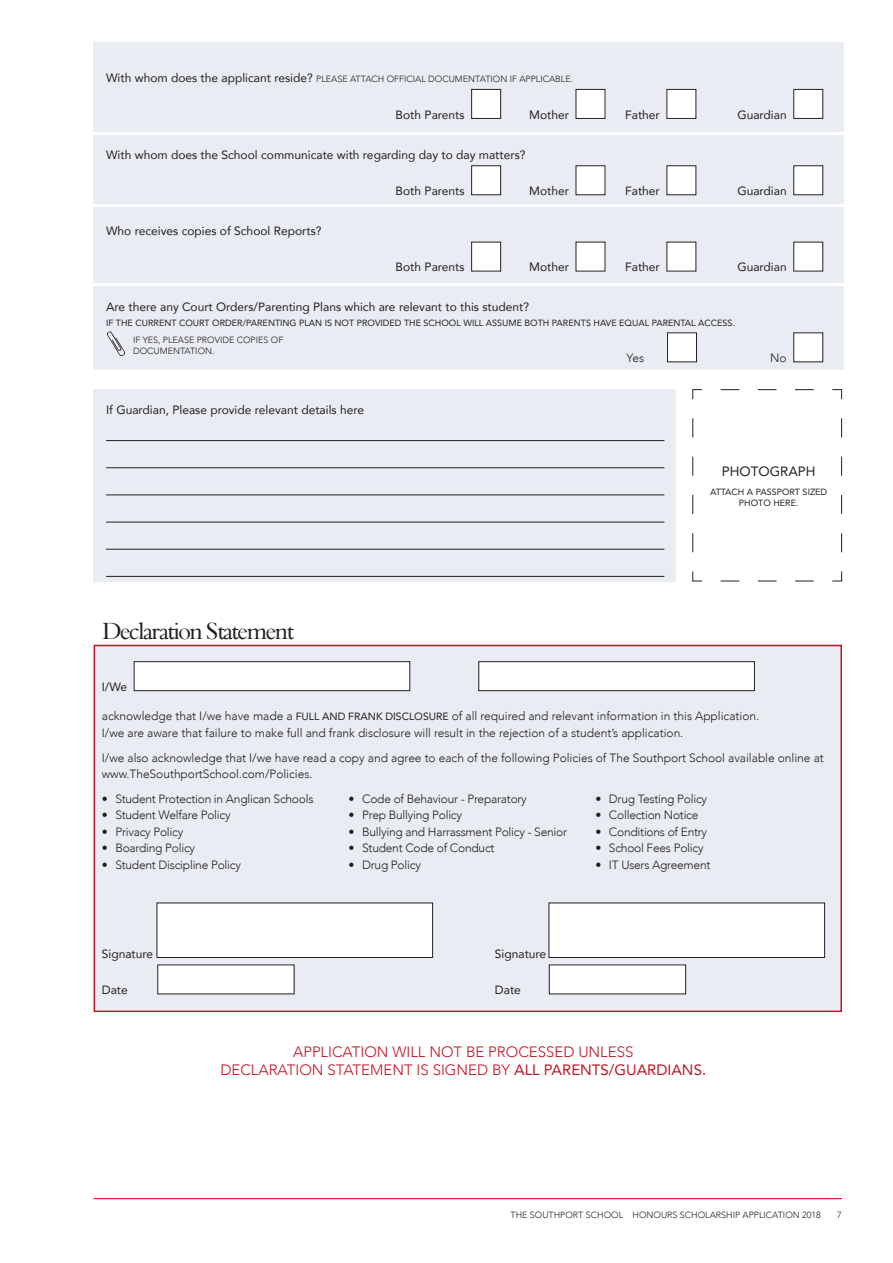
<style>
.page{position:relative;width:893px;height:1263px;background:#fff}
.page>*{position:absolute;margin:0;border:0;box-sizing:border-box;transform-origin:0 0}
.t1{font:24px "Aldine 401 BT Roman A";letter-spacing:-.06em;color:#231f20}
.t2{font:300 15px/18px "Avenir";color:#c41324;text-align:center}
.t3{font:13.5px "Avenir";color:#231f20}
.t4{font:300 12px/16.5px "Avenir";letter-spacing:-.02em;color:#231f20}
.t5{font:12px "Avenir";color:#231f20}
.t6{font:300 9px/10.8px "Avenir";color:#231f20}
.t7{font:9px/10.8px "Avenir";color:#231f20;text-align:center}
.s1{font-weight:400;font-size:12px}
.s2{font-weight:400;font-size:10.5px}
.s3{font-weight:400}
</style>
<div class="page">
<hr style="left:94px;top:1198px;width:748px;height:1px;background:#c41324">
<div style="left:94px;top:645px;width:748px;height:367px;background:#e9ecf3;border:2px solid #c41324"></div>
<div style="left:134px;top:662px;width:276px;height:29px;background:#fff"></div>
<div style="left:134px;top:661px;width:276px;height:30px;border:1px solid #231f20"></div>
<div style="left:479px;top:662px;width:275px;height:29px;background:#fff"></div>
<div style="left:478px;top:661px;width:277px;height:30px;border:1px solid #231f20"></div>
<div style="left:157px;top:903px;width:276px;height:54px;background:#fff"></div>
<div style="left:157px;top:902px;width:276px;height:56px;border:1px solid #231f20"></div>
<div style="left:549px;top:903px;width:276px;height:54px;background:#fff"></div>
<div style="left:549px;top:902px;width:276px;height:56px;border:1px solid #231f20"></div>
<div style="left:158px;top:965px;width:136px;height:29px;background:#fff"></div>
<div style="left:549px;top:965px;width:137px;height:29px;background:#fff"></div>
<div style="left:94px;top:43px;width:750px;height:327px;background:#e9ecf3"></div>
<div style="left:94px;top:389px;width:582px;height:192px;background:#e9ecf3"></div>
<div style="left:472px;top:89px;width:29px;height:29px;background:#fff"></div>
<div style="left:471px;top:89px;width:30px;height:30px;border:1px solid #231f20"></div>
<div style="left:576px;top:89px;width:29px;height:29px;background:#fff"></div>
<div style="left:576px;top:89px;width:29px;height:30px;border:1px solid #231f20"></div>
<div style="left:667px;top:89px;width:29px;height:29px;background:#fff"></div>
<div style="left:666px;top:89px;width:30px;height:30px;border:1px solid #231f20"></div>
<div style="left:794px;top:89px;width:29px;height:29px;background:#fff"></div>
<div style="left:793px;top:89px;width:30px;height:30px;border:1px solid #231f20"></div>
<div style="left:472px;top:166px;width:29px;height:29px;background:#fff"></div>
<div style="left:471px;top:165px;width:30px;height:30px;border:1px solid #231f20"></div>
<div style="left:576px;top:166px;width:29px;height:29px;background:#fff"></div>
<div style="left:667px;top:166px;width:29px;height:29px;background:#fff"></div>
<div style="left:794px;top:166px;width:29px;height:29px;background:#fff"></div>
<div style="left:793px;top:165px;width:30px;height:30px;border:1px solid #231f20"></div>
<div style="left:472px;top:242px;width:29px;height:29px;background:#fff"></div>
<div style="left:471px;top:242px;width:30px;height:29px;border:1px solid #231f20"></div>
<div style="left:576px;top:242px;width:29px;height:29px;background:#fff"></div>
<div style="left:667px;top:242px;width:29px;height:29px;background:#fff"></div>
<div style="left:794px;top:242px;width:29px;height:29px;background:#fff"></div>
<div style="left:667px;top:333px;width:29px;height:29px;background:#fff"></div>
<div style="left:667px;top:332px;width:30px;height:30px;border:1px solid #231f20"></div>
<div style="left:794px;top:333px;width:29px;height:29px;background:#fff"></div>
<hr style="left:106px;top:440px;width:558px;height:1px;background:#231f20">
<hr style="left:106px;top:467px;width:558px;height:1px;background:#231f20">
<hr style="left:106px;top:494px;width:558px;height:1px;background:#231f20">
<hr style="left:106px;top:522px;width:558px;height:1px;background:#231f20">
<hr style="left:106px;top:549px;width:558px;height:1px;background:#231f20">
<hr style="left:106px;top:576px;width:558px;height:1px;background:#231f20">
<svg style="left:107px;top:331px;width:18px;height:26px"></svg>
<svg style="left:692px;top:389px;width:150px;height:193px"></svg>
<hr style="left:86px;top:132px;width:788px;height:3px;background:#fff">
<hr style="left:86px;top:204px;width:788px;height:3px;background:#fff">
<hr style="left:86px;top:283px;width:788px;height:3px;background:#fff">
<p class="t6" style="left:106px;top:74px;width:468px"><span class="s1">With whom does the applicant reside?</span> PLEASE ATTACH OFFICIAL DOCUMENTATION IF APPLICABLE.</p>
<p class="t5" style="left:396px;top:105px;width:70px">Both Parents</p>
<p class="t5" style="left:529px;top:105px;width:41px">Mother</p>
<p class="t5" style="left:625px;top:105px;width:36px">Father</p>
<p class="t5" style="left:737px;top:105px;width:51px">Guardian</p>
<p class="t5" style="left:106px;top:145px;width:421px">With whom does the School communicate with regarding day to day matters?</p>
<p class="t5" style="left:396px;top:181px;width:70px">Both Parents</p>
<p class="t5" style="left:529px;top:181px;width:41px">Mother</p>
<p class="t5" style="left:625px;top:181px;width:36px">Father</p>
<p class="t5" style="left:737px;top:181px;width:51px">Guardian</p>
<p class="t5" style="left:106px;top:221px;width:217px">Who receives copies of School Reports?</p>
<p class="t5" style="left:396px;top:258px;width:70px">Both Parents</p>
<p class="t5" style="left:529px;top:258px;width:41px">Mother</p>
<p class="t5" style="left:625px;top:258px;width:36px">Father</p>
<p class="t5" style="left:737px;top:258px;width:51px">Guardian</p>
<p class="t5" style="left:106px;top:298px;width:424px">Are there any Court Orders/Parenting Plans which are relevant to this student?</p>
<p class="t7" style="left:106px;top:317px;width:631px">IF THE CURRENT COURT ORDER/PARENTING PLAN IS NOT PROVIDED THE SCHOOL WILL ASSUME BOTH PARENTS HAVE EQUAL PARENTAL ACCESS.</p>
<p class="t4" style="left:627px;top:350px;width:19px">Yes</p>
<p class="t4" style="left:770px;top:350px;width:18px">No</p>
<p class="t6" style="left:133px;top:334px;width:152px">IF YES, PLEASE PROVIDE COPIES OF<br>DOCUMENTATION.</p>
<p class="t5" style="left:106px;top:400px;width:259px">If Guardian, Please provide relevant details here</p>
<h1 class="t1" style="left:102px;top:616px;width:194px">Declaration Statement</h1>
<p class="t3" style="left:722px;top:460px;width:96px">PHOTOGRAPH</p>
<p class="t7" style="left:710px;top:486px;width:118px">ATTACH A PASSPORT SIZED<br>PHOTO HERE.</p>
<p class="t5" style="left:102px;top:677px;width:27px">I/We</p>
<p class="t4" style="left:102px;top:708px;width:659px">acknowledge that I/we have made a <span class="s2">FULL AND FRANK DISCLOSURE</span> of all required and relevant information in this Application.<br>I/we are aware that failure to make full and frank disclosure will result in the rejection of a student’s application.</p>
<p class="t4" style="left:102px;top:749px;width:723px">I/we also acknowledge that I/we have read a copy and agree to each of the following Policies of The Southport School available online at www.TheSouthportSchool.com/Policies.</p>
<p class="t4" style="left:102px;top:790px;width:213px">• Student Protection in Anglican Schools</p>
<p class="t4" style="left:102px;top:807px;width:130px">• Student Welfare Policy</p>
<p class="t4" style="left:102px;top:823px;width:83px">• Privacy Policy</p>
<p class="t4" style="left:102px;top:840px;width:95px">• Boarding Policy</p>
<p class="t4" style="left:102px;top:856px;width:141px">• Student Discipline Policy</p>
<p class="t4" style="left:349px;top:790px;width:180px">• Code of Behaviour - Preparatory</p>
<p class="t4" style="left:349px;top:807px;width:115px">• Prep Bullying Policy</p>
<p class="t4" style="left:349px;top:823px;width:220px">• Bullying and Harrassment Policy - Senior</p>
<p class="t4" style="left:349px;top:840px;width:147px">• Student Code of Conduct</p>
<p class="t4" style="left:349px;top:856px;width:74px">• Drug Policy</p>
<p class="t4" style="left:595px;top:790px;width:113px">• Drug Testing Policy</p>
<p class="t4" style="left:595px;top:807px;width:105px">• Collection Notice</p>
<p class="t4" style="left:595px;top:823px;width:113px">• Conditions of Entry</p>
<p class="t4" style="left:595px;top:840px;width:110px">• School Fees Policy</p>
<p class="t4" style="left:595px;top:856px;width:117px">• IT Users Agreement</p>
<p class="t5" style="left:102px;top:944px;width:53px">Signature</p>
<p class="t5" style="left:495px;top:944px;width:53px">Signature</p>
<p class="t5" style="left:102px;top:980px;width:28px">Date</p>
<p class="t5" style="left:495px;top:980px;width:28px">Date</p>
<p class="t2" style="left:220px;top:1042px;width:487px">APPLICATION WILL NOT BE PROCESSED UNLESS<br>DECLARATION STATEMENT IS SIGNED BY <span class="s3">ALL PARENTS/GUARDIANS.</span></p>
<p class="t6" style="left:511px;top:1209px;width:312px">THE SOUTHPORT SCHOOL HONOURS SCHOLARSHIP APPLICATION 2018</p>
<p class="t6" style="left:837px;top:1209px;width:6px">7</p>
</div>
